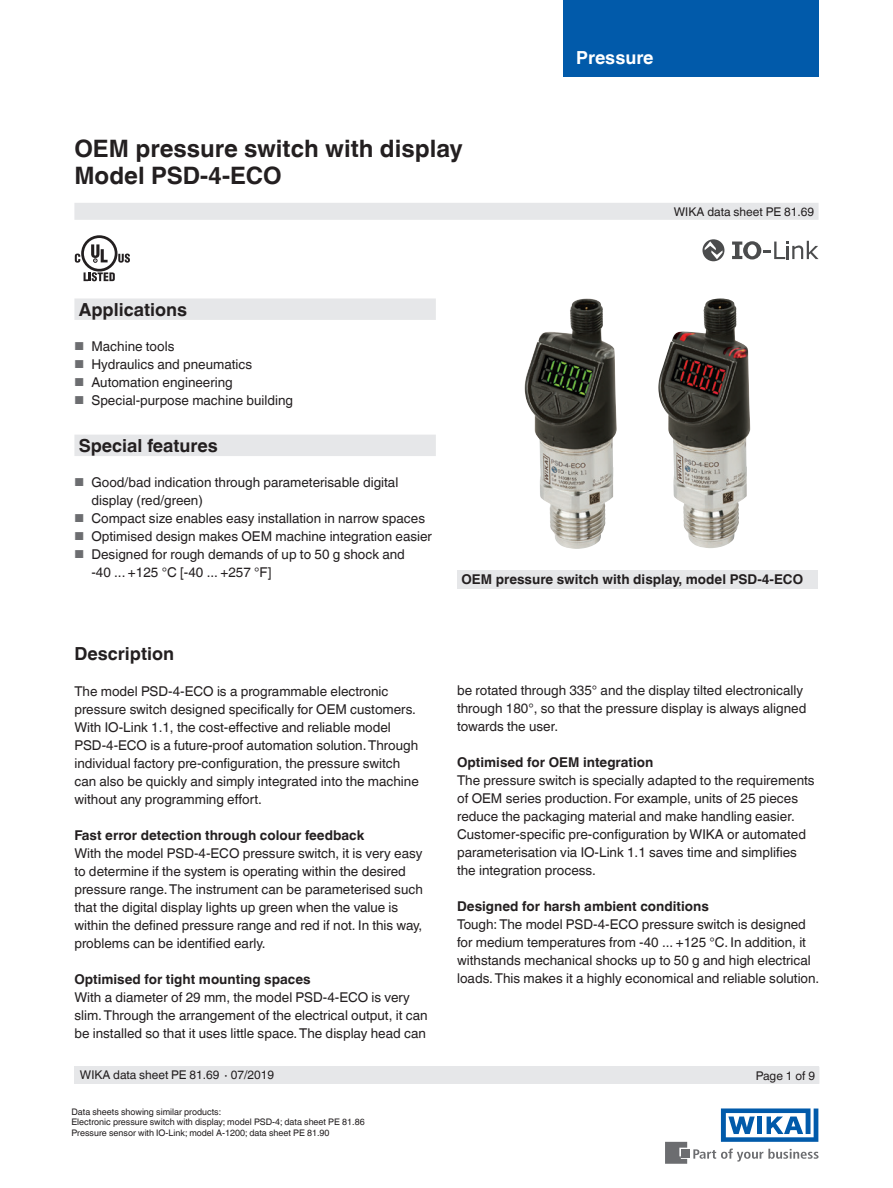
<style>
.page{position:relative;width:893px;height:1188px;background:#fff}
.page>*{position:absolute;margin:0;border:0;box-sizing:border-box;transform-origin:0 0}
.t1{font:700 24px/27px "Helvetica World";color:#231f20}
.t2{font:700 18px "Helvetica World";color:#231f20}
.t3{font:700 18px "Helvetica World";color:#fff}
.t4{font:13.5px/18px "Helvetica World";color:#231f20}
.t5{font:700 13.5px "Helvetica World";color:#231f20}
.t6{font:12px "Helvetica World";color:#231f20}
.t7{font:9px/10.5px "Helvetica World";color:#231f20}
.s1{font-size:11.55px;color:#6c6d70}
</style>
<div class="page">
<svg style="left:693px;top:1149px;width:126px;height:13px"></svg>
<div style="left:682px;top:1150px;width:8px;height:8px;background:#6c6d70"></div>
<svg style="left:665px;top:1142px;width:22px;height:22px"></svg>
<svg style="left:721px;top:1108px;width:97px;height:34px"></svg>
<div style="left:563px;top:0;width:256px;height:76px;background:#015aaa"></div>
<div style="left:74px;top:203px;width:745px;height:17px;background:#e6e7e9"></div>
<div style="left:74px;top:1066px;width:745px;height:18px;background:#e6e7e9"></div>
<svg style="left:84px;top:272px;width:31px;height:9px"></svg>
<svg style="left:118px;top:254px;width:12px;height:9px"></svg>
<div style="left:81px;top:235px;width:36px;height:37px;border:3px solid #231f20;border-radius:50%"></div>
<svg style="left:91px;top:244px;width:17px;height:18px"></svg>
<svg style="left:75px;top:254px;width:5px;height:9px"></svg>
<svg style="left:702px;top:239px;width:22px;height:22px"></svg>
<svg style="left:732px;top:241px;width:86px;height:19px"></svg>
<svg style="left:74px;top:298px;width:362px;height:158px"></svg>
<div style="left:457px;top:570px;width:361px;height:19px;background:#e6e7e9"></div>
<img style="left:525px;top:298px;width:92px;height:251px">
<img style="left:658px;top:298px;width:92px;height:250px">
<h1 class="t1" style="left:74px;top:135px;width:390px">OEM pressure switch with display<br>Model PSD-4-ECO</h1>
<h2 class="t3" style="left:576px;top:47px;width:79px">Pressure</h2>
<p class="t6" style="left:674px;top:204px;width:142px">WIKA data sheet PE 81.69</p>
<h2 class="t2" style="left:79px;top:299px;width:110px">Applications</h2>
<p class="t4" style="left:74px;top:337px;width:102px"><span class="s1">■</span> Machine tools</p>
<p class="t4" style="left:74px;top:355px;width:179px"><span class="s1">■</span> Hydraulics and pneumatics</p>
<p class="t4" style="left:74px;top:373px;width:160px"><span class="s1">■</span> Automation engineering</p>
<p class="t4" style="left:74px;top:391px;width:220px"><span class="s1">■</span> Special-purpose machine building</p>
<h2 class="t2" style="left:79px;top:435px;width:141px">Special features</h2>
<p class="t4" style="left:91px;top:473px;width:308px;text-indent:-17px"><span class="s1">■</span> Good/bad indication through parameterisable digital display (red/green)</p>
<p class="t4" style="left:74px;top:509px;width:352px"><span class="s1">■</span> Compact size enables easy installation in narrow spaces</p>
<p class="t4" style="left:74px;top:527px;width:359px"><span class="s1">■</span> Optimised design makes OEM machine integration easier</p>
<p class="t4" style="left:91px;top:545px;width:315px;text-indent:-17px"><span class="s1">■</span> Designed for rough demands of up to 50 g shock and -40 ... +125 °C [-40 ... +257 °F]</p>
<h2 class="t2" style="left:74px;top:643px;width:101px">Description</h2>
<p class="t4" style="left:74px;top:683px;width:346px">The model PSD-4-ECO is a programmable electronic pressure switch designed specifically for OEM customers.<br>With IO-Link 1.1, the cost-effective and reliable model PSD-4-ECO is a future-proof automation solution. Through individual factory pre-configuration, the pressure switch can also be quickly and simply integrated into the machine without any programming effort.</p>
<p class="t5" style="left:74px;top:828px;width:291px">Fast error detection through colour feedback</p>
<p class="t4" style="left:74px;top:844px;width:350px">With the model PSD-4-ECO pressure switch, it is very easy to determine if the system is operating within the desired pressure range. The instrument can be parameterised such that the digital display lights up green when the value is within the defined pressure range and red if not. In this way, problems can be identified early.</p>
<p class="t5" style="left:74px;top:972px;width:238px">Optimised for tight mounting spaces</p>
<p class="t4" style="left:74px;top:988px;width:355px">With a diameter of 29 mm, the model PSD-4-ECO is very slim. Through the arrangement of the electrical output, it can be installed so that it uses little space. The display head can</p>
<p class="t5" style="left:461px;top:572px;width:343px">OEM pressure switch with display, model PSD-4-ECO</p>
<p class="t4" style="left:457px;top:681px;width:351px">be rotated through 335° and the display tilted electronically through 180°, so that the pressure display is always aligned towards the user.</p>
<p class="t5" style="left:457px;top:755px;width:198px">Optimised for OEM integration</p>
<p class="t4" style="left:457px;top:771px;width:359px">The pressure switch is specially adapted to the requirements of OEM series production. For example, units of 25 pieces reduce the packaging material and make handling easier.<br>Customer-specific pre-configuration by WIKA or automated parameterisation via IO-Link 1.1 saves time and simplifies the integration process.</p>
<p class="t5" style="left:457px;top:899px;width:253px">Designed for harsh ambient conditions</p>
<p class="t4" style="left:457px;top:915px;width:364px">Tough: The model PSD-4-ECO pressure switch is designed for medium temperatures from -40 ... +125 °C. In addition, it withstands mechanical shocks up to 50 g and high electrical loads. This makes it a highly economical and reliable solution.</p>
<p class="t6" style="left:80px;top:1068px;width:196px">WIKA data sheet PE 81.69 ∙07/2019</p>
<p class="t6" style="left:756px;top:1068px;width:61px">Page 1 of 9</p>
<p class="t7" style="left:71px;top:1107px;width:295px">Data sheets showing similar products:<br>Electronic pressure switch with display; model PSD-4; data sheet PE 81.86<br>Pressure sensor with IO-Link; model A-1200; data sheet PE 81.90</p>
</div>
